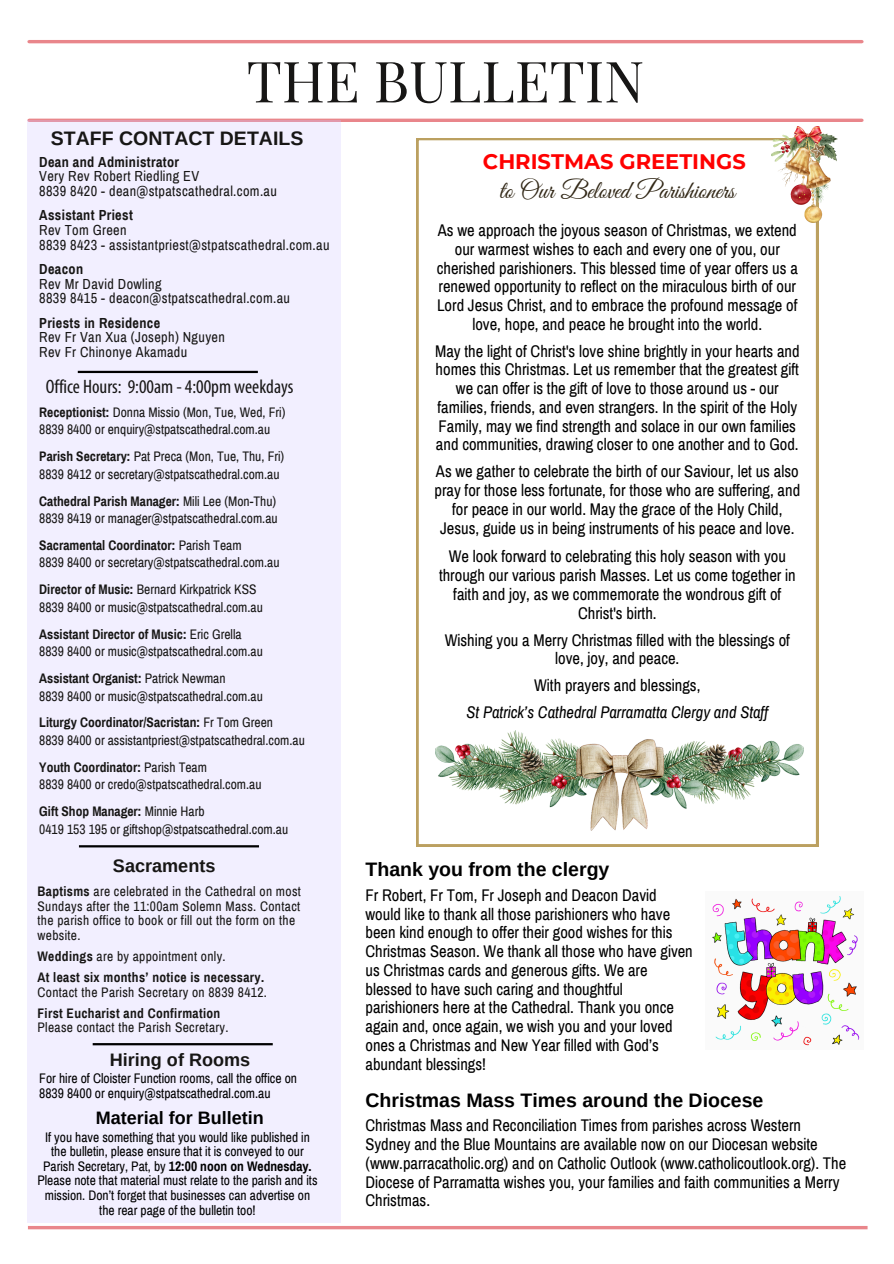
<style>
.page{position:relative;width:894px;height:1264px;background:#fff}
.page>*{position:absolute;margin:0;border:0;box-sizing:border-box;transform-origin:0 0}
.t1{font:56.85px "Playfair Display";color:#171615}
.t2{font:25.5px "Great Vibes";color:#322817}
.t3{font:700 21px "Montserrat";color:#f00}
.t4{font:700 19.5px "Arimo";color:#000}
.t5{font:condensed 19.5px "Myriad Pro";color:#171615}
.t6{font:700 19.5px "Arimo";color:#171615}
.t7{font:700 18px "Arimo";color:#171615}
.t8{font:700 18px "Arimo";color:#000}
.t9{font:16.5px/18.8px "Archivo Narrow";color:#000;text-align:center}
.t10{font:italic 16.5px "Archivo Narrow";color:#000}
.t11{font:14.25px "Archivo Narrow";letter-spacing:.025em;color:#171615}
.t12{font:700 14.25px "Archivo Narrow";letter-spacing:.025em;color:#171615}
.t13{font:13.5px "Archivo Narrow";color:#171615}
.t14{font:13.5px/14.7px "Archivo Narrow";color:#000}
.t15{font:700 13.5px "Archivo Narrow";color:#171615}
.t16{font:13.5px/14.5px "Archivo Narrow";letter-spacing:.025em;color:#171615}
.t17{font:700 13.5px "Archivo Narrow";letter-spacing:.025em;color:#171615}
.s1{font-weight:700}
.s2{font-weight:400}
</style>
<div class="page">
<hr style="left:29px;top:119px;width:832px;height:3px;background:#e9868b">
<div style="left:28px;top:120px;width:313px;height:1102px;background:#f2efff"></div>
<hr style="left:79px;top:845px;width:180px;height:2px;background:#000">
<hr style="left:93px;top:1043px;width:180px;height:2px;background:#000">
<hr style="left:78px;top:371px;width:180px;height:2px;background:#000">
<hr style="left:28px;top:1226px;width:839px;height:3px;background:#e9868b">
<hr style="left:29px;top:40px;width:832px;height:3px;background:#e9868b">
<svg style="left:416px;top:138px;width:401px;height:708px"></svg>
<img style="left:435px;top:730px;width:368px;height:100px">
<img style="left:771px;top:126px;width:66px;height:96px">
<img style="left:712px;top:896px;width:148px;height:150px">
<p class="t1" style="left:246px;top:41px;width:399px">THE BULLETIN</p>
<p class="t6" style="left:51px;top:127px;width:254px">STAFF CONTACT DETAILS</p>
<p class="t12" style="left:39px;top:154px;width:141px">Dean and Administrator</p>
<p class="t11" style="left:39px;top:169px;width:161px">Very Rev Robert Riedling EV</p>
<p class="t11" style="left:39px;top:183px;width:239px">8839 8420 - dean@stpatscathedral.com.au</p>
<p class="t12" style="left:39px;top:208px;width:95px">Assistant Priest</p>
<p class="t11" style="left:39px;top:222px;width:89px">Rev Tom Green</p>
<p class="t11" style="left:39px;top:237px;width:292px">8839 8423 - assistantpriest@stpatscathedral.com.au</p>
<h5 class="t12" style="left:39px;top:261px;width:45px">Deacon</h5>
<p class="t11" style="left:39px;top:276px;width:124px">Rev Mr David Dowling</p>
<p class="t11" style="left:39px;top:291px;width:252px">8839 8415 - deacon@stpatscathedral.com.au</p>
<p class="t12" style="left:39px;top:315px;width:122px">Priests in Residence</p>
<p class="t11" style="left:39px;top:330px;width:187px">Rev Fr Van Xua (Joseph) Nguyen</p>
<p class="t11" style="left:39px;top:344px;width:149px">Rev Fr Chinonye Akamadu</p>
<p class="t5" style="left:46px;top:378px;width:249px">Office Hours: 9:00am - 4:00pm weekdays</p>
<p class="t13" style="left:39px;top:405px;width:247px"><span class="s1">Receptionist:</span> Donna Missio (Mon, Tue, Wed, Fri)</p>
<h2 class="t13" style="left:39px;top:422px;width:232px">8839 8400 or enquiry@stpatscathedral.com.au</h2>
<p class="t13" style="left:39px;top:449px;width:246px"><span class="s1">Parish Secretary:</span> Pat Preca (Mon, Tue, Thu, Fri)</p>
<h4 class="t13" style="left:39px;top:467px;width:242px">8839 8412 or secretary@stpatscathedral.com.au</h4>
<p class="t15" style="left:39px;top:493px;width:238px">Cathedral Parish Manager: <span class="s2">Mili Lee (Mon-Thu)</span></p>
<p class="t13" style="left:39px;top:511px;width:240px">8839 8419 or manager@stpatscathedral.com.au</p>
<p class="t15" style="left:39px;top:538px;width:204px">Sacramental Coordinator: <span class="s2">Parish Team</span></p>
<p class="t13" style="left:39px;top:555px;width:242px">8839 8400 or secretary@stpatscathedral.com.au</p>
<p class="t13" style="left:39px;top:582px;width:219px"><span class="s1">Director of Music:</span> Bernard Kirkpatrick KSS</p>
<p class="t13" style="left:39px;top:600px;width:225px">8839 8400 or music@stpatscathedral.com.au</p>
<p class="t15" style="left:39px;top:627px;width:204px">Assistant Director of Music: <span class="s2">Eric Grella</span></p>
<p class="t13" style="left:39px;top:644px;width:225px">8839 8400 or music@stpatscathedral.com.au</p>
<p class="t15" style="left:39px;top:671px;width:188px">Assistant Organist: <span class="s2">Patrick Newman</span></p>
<p class="t13" style="left:39px;top:688px;width:225px">8839 8400 or music@stpatscathedral.com.au</p>
<p class="t15" style="left:39px;top:715px;width:235px">Liturgy Coordinator/Sacristan: <span class="s2">Fr Tom Green</span></p>
<h6 class="t13" style="left:39px;top:733px;width:267px">8839 8400 or assistantpriest@stpatscathedral.com.au</h6>
<p class="t15" style="left:39px;top:760px;width:169px">Youth Coordinator: <span class="s2">Parish Team</span></p>
<p class="t13" style="left:39px;top:777px;width:224px">8839 8400 or credo@stpatscathedral.com.au</p>
<p class="t15" style="left:39px;top:804px;width:167px">Gift Shop Manager: <span class="s2">Minnie Harb</span></p>
<p class="t13" style="left:39px;top:822px;width:250px">0419 153 195 or giftshop@stpatscathedral.com.au</p>
<p class="t7" style="left:113px;top:855px;width:104px">Sacraments</p>
<p class="t16" style="left:37px;top:884px;width:265px"><span class="s1">Baptisms</span> are celebrated in the Cathedral on most</p>
<p class="t16" style="left:37px;top:899px;width:264px">Sundays after the 11:00am Solemn Mass. Contact the parish office to book or fill out the form on the website.</p>
<p class="t16" style="left:37px;top:949px;width:190px"><span class="s1">Weddings</span> are by appointment only.</p>
<p class="t17" style="left:37px;top:970px;width:228px">At least six months’ notice is necessary.</p>
<p class="t16" style="left:37px;top:984px;width:231px">Contact the Parish Secretary on 8839 8412.</p>
<p class="t17" style="left:37px;top:1005px;width:184px">First Eucharist and Confirmation</p>
<p class="t16" style="left:37px;top:1020px;width:192px">Please contact the Parish Secretary.</p>
<p class="t7" style="left:110px;top:1049px;width:142px">Hiring of Rooms</p>
<p class="t14" style="left:39px;top:1071px;width:259px">For hire of Cloister Function rooms, call the office on<br>8839 8400 or enquiry@stpatscathedral.com.au</p>
<p class="t8" style="left:96px;top:1107px;width:169px">Material for Bulletin</p>
<p class="t14" style="left:37px;top:1129px;width:281px;text-align:center">If you have something that you would like published in the bulletin, please ensure that it is conveyed to our Parish Secretary, Pat, by <span class="s1">12:00 noon on Wednesday.<br></span>Please note that material must relate to the parish and its mission. Don’t forget that businesses can advertise on the rear page of the bulletin too!</p>
<p class="t3" style="left:483px;top:148px;width:264px">CHRISTMAS GREETINGS</p>
<h2 class="t2" style="left:499px;top:176px;width:237px">to Our Beloved Parishioners</h2>
<p class="t9" style="left:436px;top:221px;width:362px">As we approach the joyous season of Christmas, we extend our warmest wishes to each and every one of you, our cherished parishioners. This blessed time of year offers us a renewed opportunity to reflect on the miraculous birth of our Lord Jesus Christ, and to embrace the profound message of love, hope, and peace he brought into the world.</p>
<h5 class="t9" style="left:435px;top:342px;width:366px">May the light of Christ's love shine brightly in your hearts and homes this Christmas. Let us remember that the greatest gift we can offer is the gift of love to those around us - our families, friends, and even strangers. In the spirit of the Holy Family, may we find strength and solace in our own families and communities, drawing closer to one another and to God.</h5>
<p class="t9" style="left:434px;top:462px;width:367px">As we gather to celebrate the birth of our Saviour, let us also pray for those less fortunate, for those who are suffering, and for peace in our world. May the grace of the Holy Child, Jesus, guide us in being instruments of his peace and love.</p>
<h5 class="t9" style="left:439px;top:547px;width:358px">We look forward to celebrating this holy season with you through our various parish Masses. Let us come together in faith and joy, as we commemorate the wondrous gift of Christ's birth.</h5>
<p class="t9" style="left:444px;top:630px;width:347px">Wishing you a Merry Christmas filled with the blessings of love, joy, and peace.</p>
<p class="t9" style="left:534px;top:676px;width:168px">With prayers and blessings,</p>
<p class="t10" style="left:466px;top:703px;width:303px">St Patrick’s Cathedral Parramatta Clergy and Staff</p>
<p class="t4" style="left:365px;top:858px;width:245px">Thank you from the clergy</p>
<p class="t9" style="left:365px;top:886px;width:329px;text-align:left">Fr Robert, Fr Tom, Fr Joseph and Deacon David would like to thank all those parishioners who have been kind enough to offer their good wishes for this Christmas Season. We thank all those who have given us Christmas cards and generous gifts. We are blessed to have such caring and thoughtful parishioners here at the Cathedral. Thank you once again and, once again, we wish you and your loved ones a Christmas and New Year filled with God’s abundant blessings!</p>
<p class="t4" style="left:365px;top:1089px;width:399px">Christmas Mass Times around the Diocese</p>
<p class="t9" style="left:365px;top:1116px;width:482px;text-align:left">Christmas Mass and Reconciliation Times from parishes across Western Sydney and the Blue Mountains are available now on our Diocesan website (www.parracatholic.org) and on Catholic Outlook (www.catholicoutlook.org). The Diocese of Parramatta wishes you, your families and faith communities a Merry Christmas.</p>
</div>
